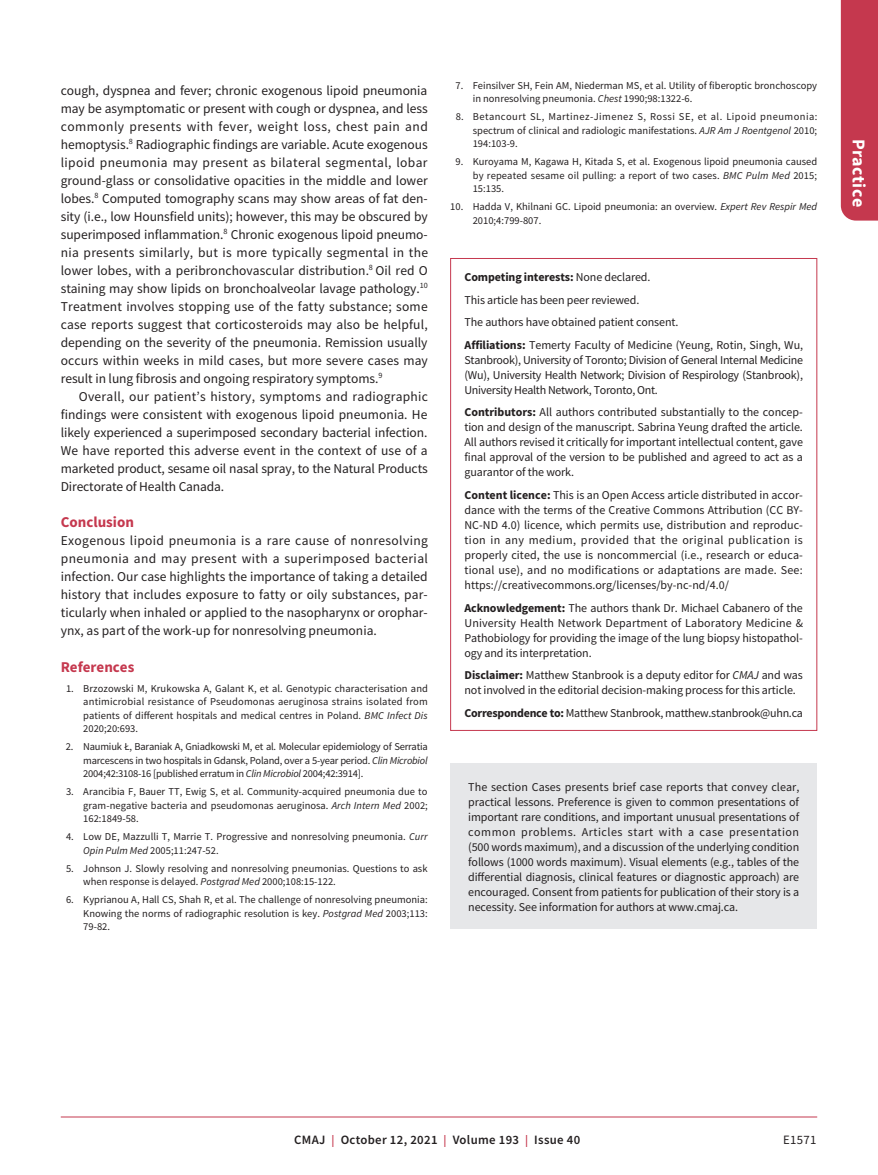
<style>
.page{position:relative;width:878px;height:1175px;background:#fff}
.page>*{position:absolute;margin:0;border:0;box-sizing:border-box;transform-origin:0 0}
.t1{font:700 18px "Source Sans Pro";letter-spacing:.025em;color:#fff}
.t2{font:700 15px "Source Sans Pro";color:#c5384e}
.t3{font:13.5px/18px "Source Sans Pro";letter-spacing:-.005em;color:#231f20;text-align:justify}
.t4{font:600 12.75px "Source Sans Pro";letter-spacing:.025em;color:#231f20}
.t5{font:12.75px "Source Sans Pro";letter-spacing:.025em;color:#231f20}
.t6{font:12px/15px "Source Sans Pro";letter-spacing:-.01em;color:#231f20;text-align:justify}
.t7{font:10.5px/13.5px "Source Sans Pro";color:#231f20;text-align:justify}
.s1{font-style:italic}
.s2{font-weight:700}
.s3{font-size:12px;color:#c5384e}
</style>
<div class="page">
<div style="left:840px;top:0;width:38px;height:220px;background:#c5384e"></div>
<hr style="left:61px;top:1116px;width:756px;height:1px;background:#c5384e">
<div style="left:450px;top:764px;width:367px;height:164px;background:#e6e7e9"></div>
<p class="t3" style="left:61px;top:81px;width:369px">cough, dyspnea and fever; chronic exogenous lipoid pneumonia may be asymptomatic or present with cough or dyspnea, and less commonly presents with fever, weight loss, chest pain and hemoptysis.<sup>8</sup> Radiographic findings are variable. Acute exogenous lipoid pneumonia may present as bilateral segmental, lobar ground-glass or consolidative opacities in the middle and lower lobes.<sup>8</sup> Computed tomography scans may show areas of fat den&shy;sity (i.e., low Hounsfield units); however, this may be obscured by superimposed inflammation.<sup>8</sup> Chronic exogenous lipoid pneumo&shy;nia presents similarly, but is more typically segmental in the lower lobes, with a peribronchovascular distribution.<sup>8</sup> Oil red O staining may show lipids on bronchoalveolar lavage pathology.<sup>10<br></sup>Treatment involves stopping use of the fatty substance; some case reports suggest that corticosteroids may also be helpful, depending on the severity of the pneumonia. Remission usually occurs within weeks in mild cases, but more severe cases may result in lung fibrosis and ongoing respiratory symptoms.<sup>9</sup></p>
<p class="t3" style="left:61px;top:387px;width:369px;text-indent:18px">Overall, our patient’s history, symptoms and radiographic findings were consistent with exogenous lipoid pneumonia. He likely experienced a superimposed secondary bacterial infection.<br>We have reported this adverse event in the context of use of a marketed product, sesame oil nasal spray, to the Natural Products Directorate of Health Canada.</p>
<p class="t2" style="left:61px;top:511px;width:75px">Conclusion</p>
<p class="t3" style="left:61px;top:531px;width:369px">Exogenous lipoid pneumonia is a rare cause of nonresolving pneumonia and may present with a superimposed bacterial infection. Our case highlights the importance of taking a detailed history that includes exposure to fatty or oily substances, par&shy;ticularly when inhaled or applied to the nasopharynx or orophar&shy;ynx, as part of the work-up for nonresolving pneumonia.</p>
<p class="t2" style="left:61px;top:657px;width:75px">References</p>
<p class="t7" style="left:83px;top:681px;width:346px;text-indent:-17px">1. Brzozowski M, Krukowska A, Galant K, et al. Genotypic characterisation and antimicrobial resistance of Pseudomonas aeruginosa strains isolated from patients of different hospitals and medical centres in Poland. <span class="s1">BMC Infect Dis </span>2020;20:693.</p>
<p class="t7" style="left:83px;top:740px;width:346px;text-indent:-17px">2. Naumiuk Ł, Baraniak A, Gniadkowski M, et al. Molecular epidemiology of Serratia marcescens in two hospitals in Gdansk, Poland, over a 5-year period. <span class="s1">Clin Microbiol </span>2004;42:3108-16 [published erratum in <span class="s1">Clin Microbiol</span> 2004;42:3914].</p>
<p class="t7" style="left:83px;top:785px;width:346px;text-indent:-17px">3. Arancibia F, Bauer TT, Ewig S, et al. Community-acquired pneumonia due to gram-negative bacteria and pseudomonas aeruginosa. <span class="s1">Arch Intern Med</span> 2002; 162:1849-58.</p>
<p class="t7" style="left:83px;top:830px;width:346px;text-indent:-17px">4. Low DE, Mazzulli T, Marrie T. Progressive and nonresolving pneumonia. <span class="s1">Curr<br>Opin Pulm Med</span> 2005;11:247-52.</p>
<p class="t7" style="left:83px;top:861px;width:346px;text-indent:-17px">5. Johnson J. Slowly resolving and nonresolving pneumonias. Questions to ask when response is delayed. <span class="s1">Postgrad Med</span> 2000;108:15-122.</p>
<p class="t7" style="left:83px;top:893px;width:346px;text-indent:-17px">6. Kyprianou A, Hall CS, Shah R, et al. The challenge of nonresolving pneumonia:<br>Knowing the norms of radiographic resolution is key. <span class="s1">Postgrad Med</span> 2003;113:<br>79-82.</p>
<p class="t7" style="left:473px;top:79px;width:346px;text-indent:-17px">7. Feinsilver SH, Fein AM, Niederman MS, et al. Utility of fiberoptic bronchoscopy in nonresolving pneumonia. <span class="s1">Chest</span> 1990;98:1322-6.</p>
<p class="t7" style="left:473px;top:110px;width:346px;text-indent:-17px">8. Betancourt SL, Martinez-Jimenez S, Rossi SE, et al. Lipoid pneumonia: spectrum of clinical and radiologic manifestations. <span class="s1">AJR Am J Roentgenol</span> 2010; 194:103-9.</p>
<p class="t7" style="left:473px;top:155px;width:346px;text-indent:-17px">9. Kuroyama M, Kagawa H, Kitada S, et al. Exogenous lipoid pneumonia caused by repeated sesame oil pulling: a report of two cases. <span class="s1">BMC Pulm Med</span> 2015; 15:135.</p>
<p class="t7" style="left:473px;top:200px;width:346px;text-indent:-23px">10. Hadda V, Khilnani GC. Lipoid pneumonia: an overview. <span class="s1">Expert Rev Respir Med<br></span>2010;4:799-807.</p>
<p class="t6" style="left:464px;top:266px;width:340px;line-height:22.5px;text-align:left"><span class="s2">Competing interests:</span> None declared.<br>This article has been peer reviewed.<br>The authors have obtained patient consent.<br><span class="s2">Affiliations:</span> Temerty Faculty of Medicine (Yeung, Rotin, Singh, Wu,</p>
<p class="t6" style="left:464px;top:352px;width:340px">Stanbrook), University of Toronto; Division of General Internal Medicine (Wu), University Health Network; Division of Respirology (Stanbrook), University Health Network, Toronto, Ont.</p>
<p class="t6" style="left:464px;top:405px;width:340px"><span class="s2">Contributors:</span> All authors contributed substantially to the concep&shy;tion and design of the manuscript. Sabrina Yeung drafted the article.<br>All authors revised it critically for important intellectual content, gave final approval of the version to be published and agreed to act as a guarantor of the work.</p>
<p class="t6" style="left:464px;top:487px;width:340px"><span class="s2">Content licence:</span> This is an Open Access article distributed in accor&shy;dance with the terms of the Creative Commons Attribution (CC BY-NC-ND 4.0) licence, which permits use, distribution and reproduc&shy;tion in any medium, provided that the original publication is properly cited, the use is noncommercial (i.e., research or educa&shy;tional use), and no modifications or adaptations are made. See: https://creativecommons.org/licenses/by-nc-nd/4.0/</p>
<p class="t6" style="left:464px;top:600px;width:340px"><span class="s2">Acknowledgement:</span> The authors thank Dr. Michael Cabanero of the University Health Network Department of Laboratory Medicine &amp; Pathobiology for providing the image of the lung biopsy histopathol&shy;ogy and its interpretation.</p>
<p class="t6" style="left:464px;top:667px;width:340px"><span class="s2">Disclaimer:</span> Matthew Stanbrook is a deputy editor for <span class="s1">CMAJ</span> and was not involved in the editorial decision-making process for this article.</p>
<p class="t6" style="left:464px;top:705px;width:340px"><span class="s2">Correspondence to:</span> Matthew Stanbrook, matthew.stanbrook@uhn.ca</p>
<p class="t6" style="left:468px;top:779px;width:332px">The section Cases presents brief case reports that convey clear, practical lessons. Preference is given to common presentations of important rare conditions, and important unusual presentations of common problems. Articles start with a case presentation (500 words maximum), and a discussion of the underlying condition follows (1000 words maximum). Visual elements (e.g., tables of the differential diagnosis, clinical features or diagnostic approach) are encouraged. Consent from patients for publication of their story is a necessity. See information for authors at www.cmaj.ca.</p>
<h1 class="t1" style="left:871px;top:138px;width:70px;rotate:90deg">Practice</h1>
<p class="t4" style="left:294px;top:1131px;width:287px">CMAJ <span class="s3">|</span> October 12, 2021 <span class="s3">|</span> Volume 193 <span class="s3">|</span> Issue 40</p>
<p class="t5" style="left:783px;top:1132px;width:35px">E1571</p>
</div>
